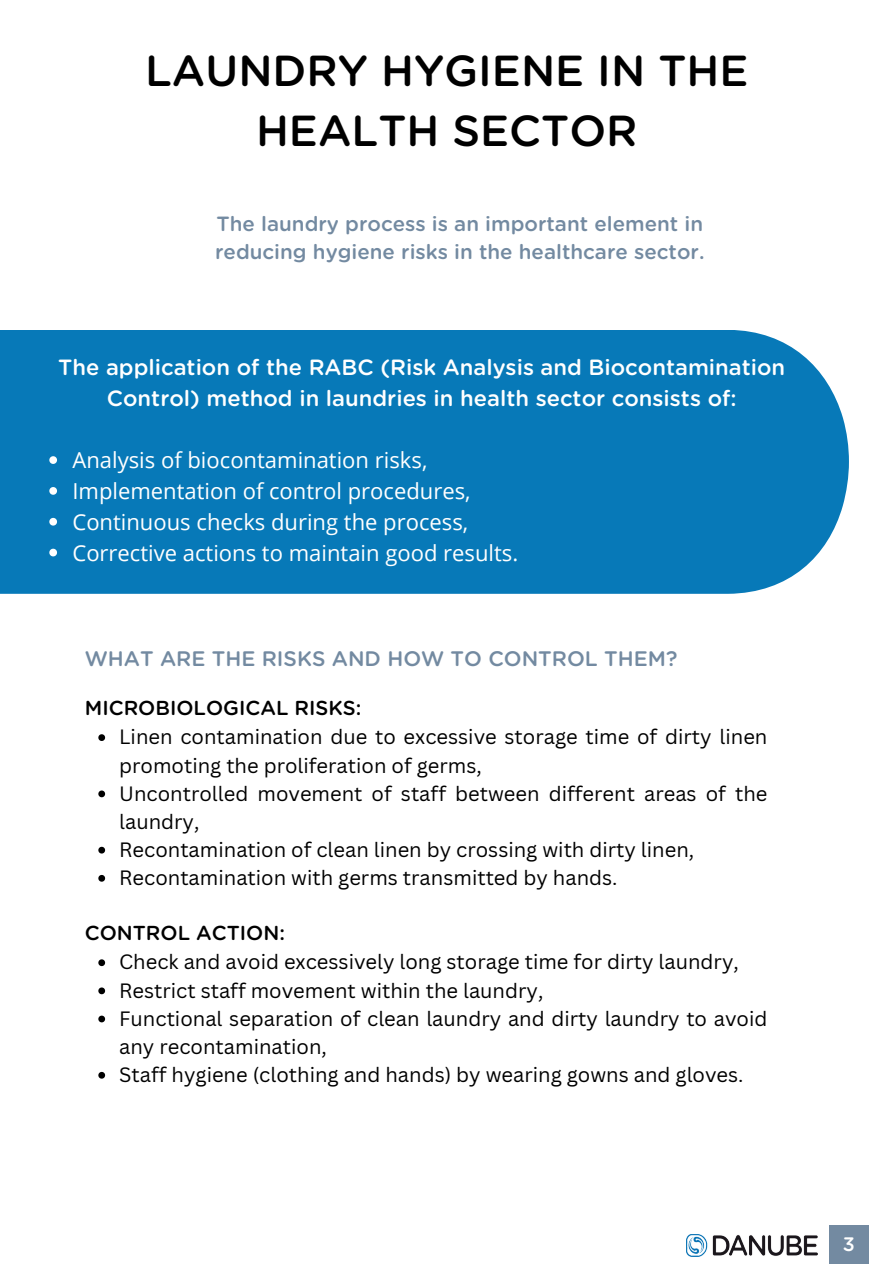
<style>
.page{position:relative;width:894px;height:1264px;background:#fff}
.page>*{position:absolute;margin:0;border:0;box-sizing:border-box;transform-origin:0 0}
.t1{font:500 43.35px/59.7px "Gotham Rounded";color:#000;text-align:center}
.t2{font:22.05px "Open Sans";color:#fff}
.t3{font:500 22.05px/30.8px "Gotham Rounded";color:#fff;text-align:center}
.t4{font:500 21px "Gotham Rounded";color:#738aa1}
.t5{font:500 20.55px/28.2px "Gotham Rounded";color:#738aa1}
.t6{font:20.25px/28.2px "Canva Sans";color:#000}
.t7{font:500 20.25px "Gotham Rounded";color:#000}
.t8{font:500 19.5px "Gotham Rounded";color:#fff}
</style>
<div class="page">
<div style="left:828px;top:1225px;width:40px;height:38px;background:#738aa1"></div>
<img style="left:686px;top:1234px;width:130px;height:21px">
<div style="left:0;top:330px;width:848px;height:264px;background:#0779b8"></div>
<svg style="left:49px;top:456px;width:8px;height:8px"></svg>
<svg style="left:49px;top:487px;width:8px;height:8px"></svg>
<svg style="left:49px;top:518px;width:8px;height:7px"></svg>
<svg style="left:49px;top:548px;width:8px;height:8px"></svg>
<svg style="left:98px;top:734px;width:7px;height:7px"></svg>
<svg style="left:98px;top:790px;width:7px;height:7px"></svg>
<svg style="left:98px;top:846px;width:7px;height:7px"></svg>
<svg style="left:98px;top:875px;width:7px;height:6px"></svg>
<svg style="left:98px;top:959px;width:7px;height:7px"></svg>
<svg style="left:98px;top:987px;width:7px;height:7px"></svg>
<svg style="left:98px;top:1015px;width:7px;height:7px"></svg>
<svg style="left:98px;top:1071px;width:7px;height:7px"></svg>
<p class="t1" style="left:145px;top:43px;width:604px">LAUNDRY HYGIENE IN THE<br>HEALTH SECTOR</p>
<p class="t5" style="left:215px;top:210px;width:491px">The laundry process is an important element in reducing hygiene risks in the healthcare sector.</p>
<p class="t3" style="left:58px;top:353px;width:728px">The application of the RABC (Risk Analysis and Biocontamination<br>Control) method in laundries in health sector consists of:</p>
<p class="t2" style="left:72px;top:445px;width:356px">Analysis of biocontamination risks,</p>
<p class="t2" style="left:72px;top:475px;width:399px">Implementation of control procedures,</p>
<h2 class="t2" style="left:72px;top:506px;width:397px">Continuous checks during the process,</h2>
<h2 class="t2" style="left:72px;top:537px;width:447px">Corrective actions to maintain good results.</h2>
<p class="t4" style="left:85px;top:649px;width:594px">WHAT ARE THE RISKS AND HOW TO CONTROL THEM?</p>
<p class="t7" style="left:85px;top:699px;width:278px">MICROBIOLOGICAL RISKS:</p>
<p class="t6" style="left:119px;top:722px;width:649px">Linen contamination due to excessive storage time of dirty linen promoting the proliferation of germs,</p>
<p class="t6" style="left:119px;top:778px;width:649px">Uncontrolled movement of staff between different areas of the laundry,</p>
<h2 class="t6" style="left:119px;top:835px;width:576px">Recontamination of clean linen by crossing with dirty linen,</h2>
<p class="t6" style="left:119px;top:863px;width:499px">Recontamination with germs transmitted by hands.</p>
<p class="t7" style="left:85px;top:924px;width:202px">CONTROL ACTION:</p>
<p class="t6" style="left:119px;top:947px;width:621px">Check and avoid excessively long storage time for dirty laundry,</p>
<p class="t6" style="left:119px;top:975px;width:425px">Restrict staff movement within the laundry,</p>
<p class="t6" style="left:119px;top:1003px;width:649px">Functional separation of clean laundry and dirty laundry to avoid any recontamination,</p>
<p class="t6" style="left:119px;top:1060px;width:625px">Staff hygiene (clothing and hands) by wearing gowns and gloves.</p>
<h1 class="t8" style="left:842px;top:1235px;width:14px">3</h1>
</div>
